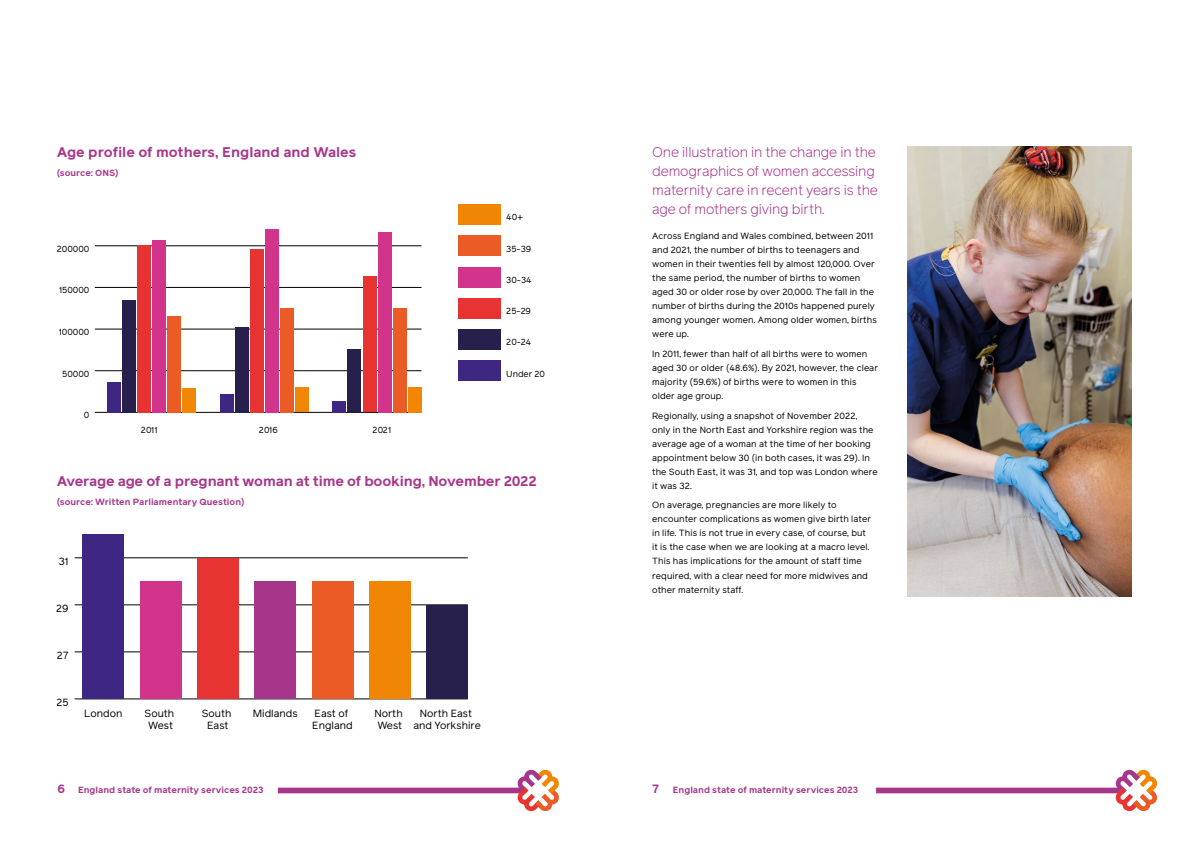
<style>
.page{position:relative;width:1191px;height:842px;background:#fff}
.page>*{position:absolute;margin:0;border:0;box-sizing:border-box;transform-origin:0 0}
.t1{font:300 14px/19px "Reader Pro";letter-spacing:-.01em;color:#a7368b}
.t2{font:700 14px "Reader Pro";letter-spacing:-.01em;color:#a7368b}
.t3{font:10.4px/12.5px "Reader Pro";color:#000;text-align:center}
.t4{font:9px/14px "Reader Pro";letter-spacing:.01em;color:#000}
.t5{font:700 9px "Reader Pro";color:#a7368b}
.t6{font:8.8px "Reader Pro";color:#000}
.s1{font-size:12px}
</style>
<div class="page">
<div style="left:278px;top:788px;width:246px;height:5px;background:#a7368b"></div>
<div style="left:876px;top:788px;width:246px;height:5px;background:#a7368b"></div>
<svg style="left:517px;top:770px;width:42px;height:41px"></svg>
<svg style="left:1115px;top:770px;width:42px;height:41px"></svg>
<img style="left:907px;top:146px;width:224px;height:451px">
<hr style="left:95px;top:412px;width:326px;height:1px;background:#000">
<hr style="left:95px;top:370px;width:326px;height:1px;background:#000">
<hr style="left:95px;top:329px;width:326px;height:1px;background:#000">
<hr style="left:95px;top:287px;width:326px;height:1px;background:#000">
<hr style="left:95px;top:245px;width:326px;height:1px;background:#000">
<div style="left:458px;top:204px;width:43px;height:21px;background:#f18604"></div>
<div style="left:182px;top:388px;width:14px;height:24px;background:#f18604"></div>
<div style="left:295px;top:388px;width:13px;height:24px;background:#f18604"></div>
<div style="left:408px;top:387px;width:13px;height:25px;background:#f18604"></div>
<div style="left:458px;top:235px;width:43px;height:21px;background:#eb5b25"></div>
<div style="left:167px;top:316px;width:14px;height:96px;background:#eb5b25"></div>
<div style="left:280px;top:308px;width:13px;height:104px;background:#eb5b25"></div>
<div style="left:393px;top:308px;width:13px;height:104px;background:#eb5b25"></div>
<div style="left:458px;top:267px;width:43px;height:20px;background:#d1348a"></div>
<div style="left:152px;top:240px;width:14px;height:172px;background:#d1348a"></div>
<div style="left:265px;top:229px;width:13px;height:183px;background:#d1348a"></div>
<div style="left:378px;top:232px;width:13px;height:180px;background:#d1348a"></div>
<div style="left:458px;top:298px;width:43px;height:21px;background:#e73432"></div>
<div style="left:137px;top:245px;width:13px;height:167px;background:#e73432"></div>
<div style="left:250px;top:249px;width:13px;height:163px;background:#e73432"></div>
<div style="left:363px;top:276px;width:13px;height:136px;background:#e73432"></div>
<div style="left:458px;top:329px;width:43px;height:21px;background:#28204c"></div>
<div style="left:122px;top:300px;width:13px;height:112px;background:#28204c"></div>
<div style="left:235px;top:327px;width:13px;height:85px;background:#28204c"></div>
<div style="left:348px;top:349px;width:13px;height:63px;background:#28204c"></div>
<div style="left:458px;top:360px;width:43px;height:21px;background:#3d2783"></div>
<div style="left:107px;top:382px;width:13px;height:30px;background:#3d2783"></div>
<div style="left:220px;top:394px;width:13px;height:18px;background:#3d2783"></div>
<div style="left:333px;top:401px;width:13px;height:11px;background:#3d2783"></div>
<hr style="left:75px;top:698px;width:393px;height:1px;background:#000">
<hr style="left:75px;top:651px;width:393px;height:1px;background:#000">
<hr style="left:75px;top:604px;width:393px;height:1px;background:#000">
<hr style="left:75px;top:557px;width:393px;height:1px;background:#000">
<div style="left:83px;top:534px;width:41px;height:165px;background:#3d2783"></div>
<div style="left:140px;top:581px;width:41px;height:118px;background:#d1348a"></div>
<div style="left:197px;top:558px;width:41px;height:141px;background:#e73432"></div>
<div style="left:255px;top:581px;width:41px;height:118px;background:#a7368b"></div>
<div style="left:312px;top:581px;width:41px;height:118px;background:#eb5b25"></div>
<div style="left:369px;top:581px;width:41px;height:118px;background:#f18604"></div>
<div style="left:426px;top:605px;width:42px;height:94px;background:#28204c"></div>
<h1 class="t2" style="left:57px;top:142px;width:301px">Age profile of mothers, England and Wales</h1>
<p class="t5" style="left:57px;top:166px;width:63px">(source: ONS)</p>
<p class="t6" style="left:57px;top:243px;width:34px">200000</p>
<p class="t6" style="left:59px;top:284px;width:32px">150000</p>
<p class="t6" style="left:59px;top:326px;width:32px">100000</p>
<p class="t6" style="left:62px;top:368px;width:29px">50000</p>
<p class="t6" style="left:84px;top:409px;width:7px">0</p>
<p class="t6" style="left:141px;top:424px;width:18px">2011</p>
<p class="t6" style="left:259px;top:424px;width:20px">2016</p>
<p class="t6" style="left:373px;top:424px;width:20px">2021</p>
<p class="t6" style="left:506px;top:212px;width:19px">40+</p>
<p class="t6" style="left:506px;top:243px;width:27px">35-39</p>
<p class="t6" style="left:506px;top:274px;width:27px">30-34</p>
<p class="t6" style="left:506px;top:305px;width:26px">25-29</p>
<p class="t6" style="left:506px;top:337px;width:27px">20-24</p>
<p class="t6" style="left:506px;top:368px;width:40px">Under 20</p>
<h1 class="t2" style="left:57px;top:471px;width:481px">Average age of a pregnant woman at time of booking, November 2022</h1>
<p class="t5" style="left:57px;top:495px;width:189px">(source: Written Parliamentary Question)</p>
<p class="t3" style="left:59px;top:555px;width:11px">31</p>
<p class="t3" style="left:56px;top:602px;width:14px">29</p>
<p class="t3" style="left:57px;top:649px;width:13px">27</p>
<p class="t3" style="left:56px;top:696px;width:14px">25</p>
<p class="t3" style="left:84px;top:706px;width:40px">London</p>
<p class="t3" style="left:144px;top:706px;width:31px">South<br>West</p>
<p class="t3" style="left:202px;top:706px;width:31px">South</p>
<p class="t3" style="left:253px;top:706px;width:46px">Midlands</p>
<p class="t3" style="left:207px;top:719px;width:23px">East</p>
<p class="t3" style="left:312px;top:706px;width:42px;text-align:left">East of<br>England</p>
<p class="t3" style="left:374px;top:706px;width:30px;text-align:left">North<br>West</p>
<p class="t3" style="left:413px;top:706px;width:69px">North East and Yorkshire</p>
<h1 class="t1" style="left:652px;top:142px;width:227px">One illustration in the change in the demographics of women accessing maternity care in recent years is the age of mothers giving birth.</h1>
<p class="t4" style="left:652px;top:229px;width:226px">Across England and Wales combined, between 2011 and 2021, the number of births to teenagers and women in their twenties fell by almost 120,000. Over the same period, the number of births to women aged 30 or older rose by over 20,000. The fall in the number of births during the 2010s happened purely among younger women. Among older women, births were up.</p>
<p class="t4" style="left:652px;top:347px;width:227px">In 2011, fewer than half of all births were to women aged 30 or older (48.6%). By 2021, however, the clear majority (59.6%) of births were to women in this older age group.</p>
<p class="t4" style="left:652px;top:408px;width:227px">Regionally, using a snapshot of November 2022, only in the North East and Yorkshire region was the average age of a woman at the time of her booking appointment below 30 (in both cases, it was 29). In the South East, it was 31, and top was London where it was 32.</p>
<p class="t4" style="left:652px;top:498px;width:220px">On average, pregnancies are more likely to encounter complications as women give birth later in life. This is not true in every case, of course, but it is the case when we are looking at a macro level.<br>This has implications for the amount of staff time required, with a clear need for more midwives and other maternity staff.</p>
<p class="t5" style="left:57px;top:783px;width:207px"><span class="s1">6</span> England state of maternity services 2023</p>
<p class="t5" style="left:652px;top:783px;width:207px"><span class="s1">7</span> England state of maternity services 2023</p>
</div>
